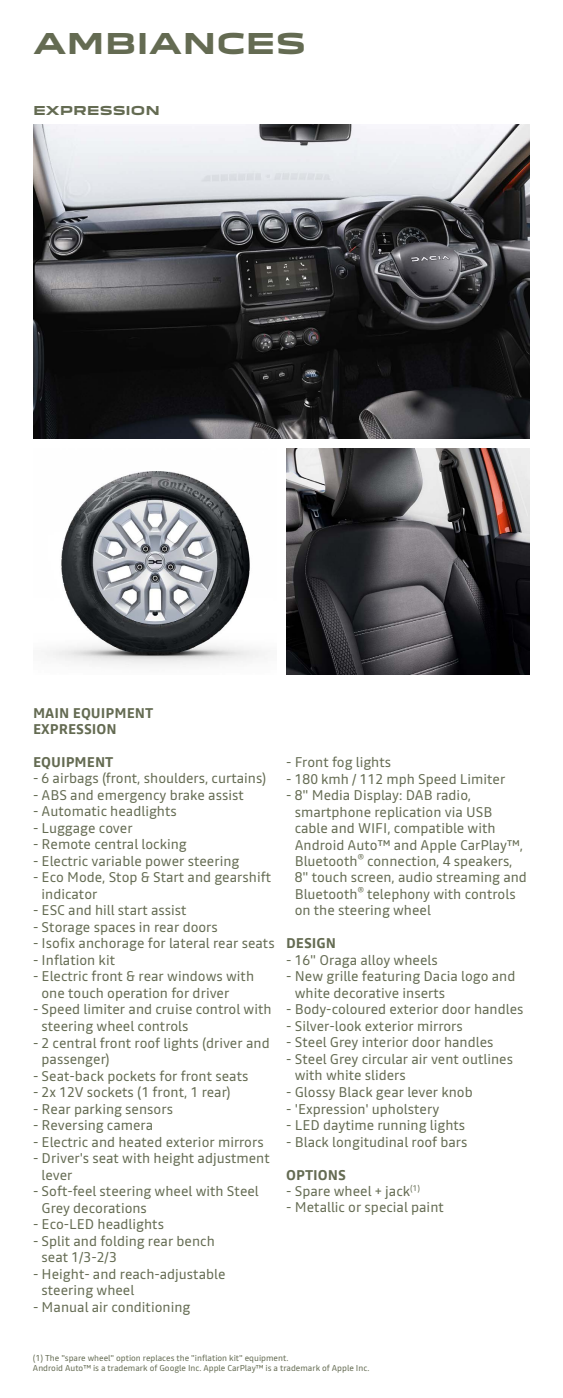
<style>
.page{position:relative;width:563px;height:1398px;background:#fff}
.page>*{position:absolute;margin:0;border:0;box-sizing:border-box;transform-origin:0 0}
.t1{font:700 28px "Dacia Block Extended";color:#646b52}
.t2{font:14px/16.5px "Read";color:#646b52}
.t3{font:700 14px/16.5px "Read";color:#646b52}
.t4{font:700 12px "Dacia Block Extended";color:#646b52}
.t5{font:8.5px/10px "Read";color:#646b52}
</style>
<div class="page">
<img style="left:33px;top:124px;width:497px;height:314px">
<img style="left:46px;top:471px;width:219px;height:194px">
<img style="left:286px;top:448px;width:244px;height:226px">
<h1 class="t1" style="left:33px;top:28px;width:274px">AMBIANCES</h1>
<p class="t4" style="left:33px;top:104px;width:128px">EXPRESSION</p>
<p class="t3" style="left:33px;top:704px;width:122px">MAIN EQUIPMENT<br>EXPRESSION</p>
<p class="t3" style="left:33px;top:753px;width:82px">EQUIPMENT</p>
<p class="t2" style="left:33px;top:770px;width:235px">- 6 airbags (front, shoulders, curtains)</p>
<p class="t2" style="left:33px;top:786px;width:212px">- ABS and emergency brake assist</p>
<p class="t2" style="left:33px;top:803px;width:145px">- Automatic headlights</p>
<p class="t2" style="left:33px;top:819px;width:101px">- Luggage cover</p>
<p class="t2" style="left:33px;top:836px;width:155px">- Remote central locking</p>
<p class="t2" style="left:33px;top:852px;width:208px">- Electric variable power steering</p>
<p class="t2" style="left:41px;top:869px;width:231px;text-indent:-8px">- Eco Mode, Stop &amp; Start and gearshift indicator</p>
<p class="t2" style="left:33px;top:902px;width:155px">- ESC and hill start assist</p>
<p class="t2" style="left:33px;top:918px;width:186px">- Storage spaces in rear doors</p>
<p class="t2" style="left:33px;top:935px;width:243px">- Isofix anchorage for lateral rear seats</p>
<p class="t2" style="left:33px;top:951px;width:84px">- Inflation kit</p>
<p class="t2" style="left:41px;top:968px;width:214px;text-indent:-8px">- Electric front &amp; rear windows with one touch operation for driver</p>
<p class="t2" style="left:41px;top:1001px;width:231px;text-indent:-8px">- Speed limiter and cruise control with steering wheel controls</p>
<p class="t2" style="left:41px;top:1034px;width:229px;text-indent:-8px">- 2 central front roof lights (driver and passenger)</p>
<p class="t2" style="left:33px;top:1067px;width:217px">- Seat-back pockets for front seats</p>
<p class="t2" style="left:33px;top:1083px;width:199px">- 2x 12V sockets (1 front, 1 rear)</p>
<p class="t2" style="left:33px;top:1100px;width:141px">- Rear parking sensors</p>
<p class="t2" style="left:33px;top:1116px;width:122px">- Reversing camera</p>
<p class="t2" style="left:33px;top:1133px;width:232px">- Electric and heated exterior mirrors</p>
<p class="t2" style="left:41px;top:1149px;width:230px;text-indent:-8px">- Driver's seat with height adjustment lever</p>
<p class="t2" style="left:41px;top:1182px;width:219px;text-indent:-8px">- Soft-feel steering wheel with Steel<br>Grey decorations</p>
<p class="t2" style="left:33px;top:1215px;width:132px">- Eco-LED headlights</p>
<p class="t2" style="left:41px;top:1232px;width:175px;text-indent:-8px">- Split and folding rear bench seat 1/3-2/3</p>
<p class="t2" style="left:41px;top:1265px;width:185px;text-indent:-8px">- Height- and reach-adjustable steering wheel</p>
<p class="t2" style="left:33px;top:1298px;width:159px">- Manual air conditioning</p>
<p class="t2" style="left:286px;top:753px;width:106px">- Front fog lights</p>
<p class="t2" style="left:286px;top:770px;width:220px">- 180 kmh / 112 mph Speed Limiter</p>
<p class="t2" style="left:294px;top:786px;width:234px;text-indent:-8px">- 8" Media Display: DAB radio, smartphone replication via USB cable and WIFI, compatible with<br>Android Auto™ and Apple CarPlay™,<br>Bluetooth<sup>®</sup> connection, 4 speakers,<br>8" touch screen, audio streaming and<br>Bluetooth<sup>®</sup> telephony with controls on the steering wheel</p>
<p class="t3" style="left:286px;top:935px;width:51px">DESIGN</p>
<p class="t2" style="left:286px;top:951px;width:153px">- 16" Oraga alloy wheels</p>
<p class="t2" style="left:294px;top:968px;width:222px;text-indent:-8px">- New grille featuring Dacia logo and white decorative inserts</p>
<p class="t2" style="left:286px;top:1001px;width:239px">- Body-coloured exterior door handles</p>
<p class="t2" style="left:286px;top:1017px;width:178px">- Silver-look exterior mirrors</p>
<p class="t2" style="left:286px;top:1034px;width:209px">- Steel Grey interior door handles</p>
<p class="t2" style="left:294px;top:1050px;width:220px;text-indent:-8px">- Steel Grey circular air vent outlines with white sliders</p>
<p class="t2" style="left:286px;top:1083px;width:188px">- Glossy Black gear lever knob</p>
<p class="t2" style="left:286px;top:1100px;width:154px">- 'Expression' upholstery</p>
<p class="t2" style="left:286px;top:1116px;width:180px">- LED daytime running lights</p>
<p class="t2" style="left:286px;top:1133px;width:183px">- Black longitudinal roof bars</p>
<p class="t3" style="left:286px;top:1166px;width:61px">OPTIONS</p>
<p class="t2" style="left:286px;top:1182px;width:135px">- Spare wheel + jack<sup>(1)</sup></p>
<p class="t2" style="left:286px;top:1199px;width:159px">- Metallic or special paint</p>
<p class="t5" style="left:33px;top:1352px;width:338px">(1) The "spare wheel" option replaces the "inflation kit" equipment.<br>Android Auto™ is a trademark of Google Inc. Apple CarPlay™ is a trademark of Apple Inc.</p>
</div>
